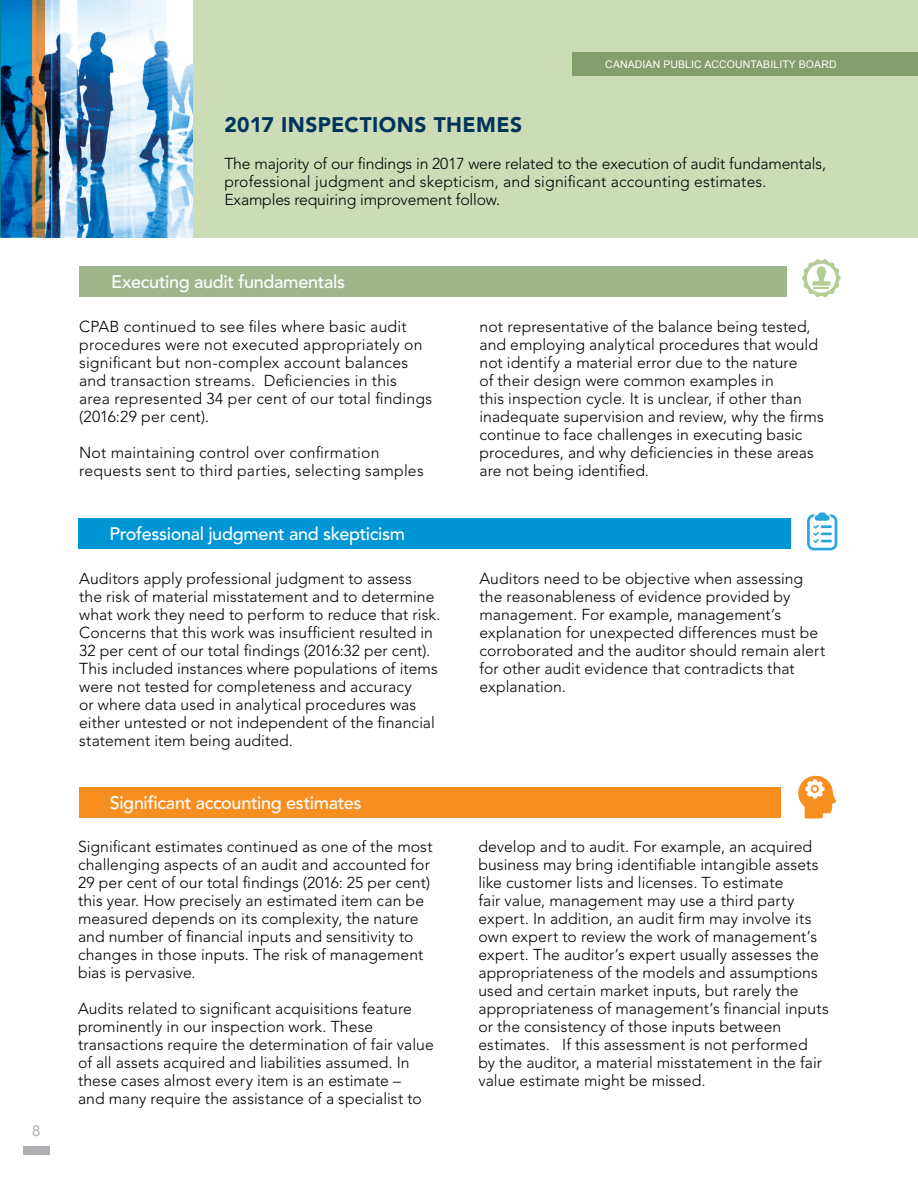
<style>
.page{position:relative;width:918px;height:1188px;background:#fff}
.page>*{position:absolute;margin:0;border:0;box-sizing:border-box;transform-origin:0 0}
.t1{font:900 21px "Avenir";letter-spacing:.02em;color:#00345b}
.t2{font:500 18px "Avenir";letter-spacing:-.015em;color:#fff}
.t3{font:300 15.75px/18px "Avenir";letter-spacing:.005em;color:#000}
.t4{font:15px "Arial";color:#adafb2}
.t5{font:10.5px "Arial";letter-spacing:.01em;color:#fff}
</style>
<div class="page">
<div style="left:79px;top:787px;width:701px;height:31px;background:#f78f20"></div>
<svg style="left:798px;top:776px;width:38px;height:43px"></svg>
<div style="left:78px;top:518px;width:713px;height:31px;background:#0096d6"></div>
<svg style="left:807px;top:512px;width:30px;height:38px"></svg>
<div style="left:79px;top:266px;width:708px;height:30px;background:#a1b58d"></div>
<svg style="left:802px;top:259px;width:39px;height:38px"></svg>
<div style="left:0;top:0;width:918px;height:238px;background:#cbdcb7"></div>
<div style="left:572px;top:53px;width:346px;height:23px;background:#839e6d"></div>
<img style="left:45px;top:0;width:148px;height:238px">
<svg style="left:0;top:0;width:45px;height:238px;background:#316f8f"></svg>
<div style="left:23px;top:1146px;width:26px;height:9px;background:#adafb2"></div>
<p class="t4" style="left:32px;top:1121px;width:10px">8</p>
<h1 class="t1" style="left:224px;top:112px;width:299px">2017 INSPECTIONS THEMES</h1>
<p class="t5" style="left:605px;top:58px;width:233px">CANADIAN PUBLIC ACCOUNTABILITY BOARD</p>
<p class="t3" style="left:224px;top:155px;width:603px">The majority of our findings in 2017 were related to the execution of audit fundamentals, professional judgment and skepticism, and significant accounting estimates.<br>Examples requiring improvement follow.</p>
<p class="t2" style="left:111px;top:271px;width:235px">Executing audit fundamentals</p>
<p class="t3" style="left:79px;top:318px;width:354px">CPAB continued to see files where basic audit procedures were not executed appropriately on significant but non-complex account balances and transaction streams. Deficiencies in this<br>area represented 34 per cent of our total findings (2016:29 per cent).</p>
<p class="t3" style="left:79px;top:444px;width:346px">Not maintaining control over confirmation requests sent to third parties, selecting samples</p>
<p class="t2" style="left:110px;top:524px;width:297px">Professional judgment and skepticism</p>
<p class="t3" style="left:480px;top:318px;width:346px">not representative of the balance being tested, and employing analytical procedures that would not identify a material error due to the nature<br>of their design were common examples in<br>this inspection cycle. It is unclear, if other than inadequate supervision and review, why the firms continue to face challenges in executing basic procedures, and why deficiencies in these areas are not being identified.</p>
<p class="t3" style="left:79px;top:570px;width:363px">Auditors apply professional judgment to assess<br>the risk of material misstatement and to determine what work they need to perform to reduce that risk.<br>Concerns that this work was insufficient resulted in 32 per cent of our total findings (2016:32 per cent).<br>This included instances where populations of items were not tested for completeness and accuracy<br>or where data used in analytical procedures was either untested or not independent of the financial statement item being audited.</p>
<p class="t3" style="left:480px;top:570px;width:347px">Auditors need to be objective when assessing the reasonableness of evidence provided by management. For example, management’s explanation for unexpected differences must be corroborated and the auditor should remain alert for other audit evidence that contradicts that explanation.</p>
<p class="t2" style="left:110px;top:792px;width:253px">Significant accounting estimates</p>
<p class="t3" style="left:78px;top:838px;width:356px">Significant estimates continued as one of the most challenging aspects of an audit and accounted for 29 per cent of our total findings (2016: 25 per cent) this year. How precisely an estimated item can be measured depends on its complexity, the nature and number of financial inputs and sensitivity to changes in those inputs. The risk of management bias is pervasive.</p>
<p class="t3" style="left:78px;top:1000px;width:357px">Audits related to significant acquisitions feature prominently in our inspection work. These transactions require the determination of fair value of all assets acquired and liabilities assumed. In these cases almost every item is an estimate –<br>and many require the assistance of a specialist to</p>
<p class="t3" style="left:478px;top:838px;width:352px">develop and to audit. For example, an acquired business may bring identifiable intangible assets like customer lists and licenses. To estimate<br>fair value, management may use a third party expert. In addition, an audit firm may involve its own expert to review the work of management’s expert. The auditor’s expert usually assesses the appropriateness of the models and assumptions used and certain market inputs, but rarely the appropriateness of management’s financial inputs or the consistency of those inputs between estimates. If this assessment is not performed<br>by the auditor, a material misstatement in the fair value estimate might be missed.</p>
</div>
